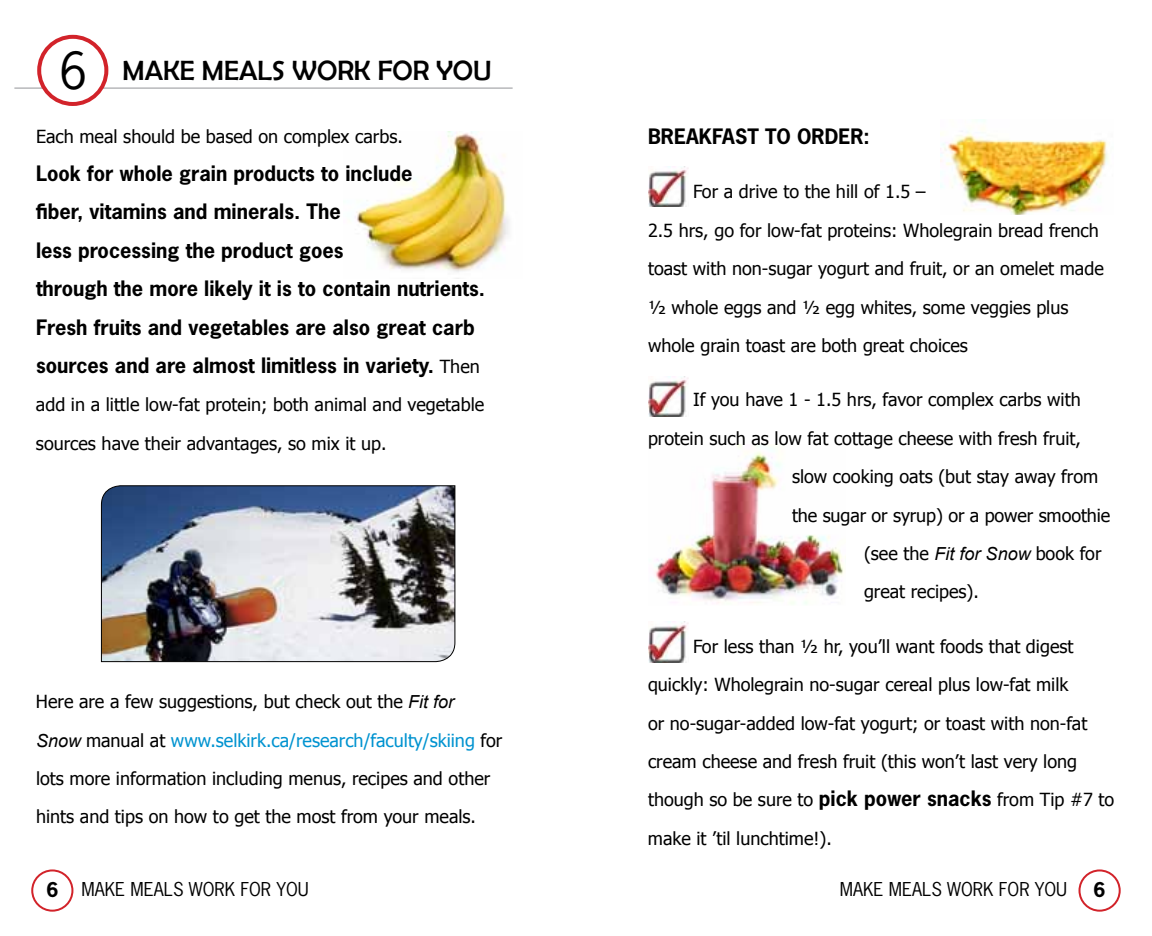
<style>
.page{position:relative;width:1152px;height:936px;background:#fff}
.page>*{position:absolute;margin:0;border:0;box-sizing:border-box;transform-origin:0 0}
.t1{font:48px "News Gothic Std";color:#000}
.t2{font:28px "Berlin Sans FB";color:#000}
.t3{font:700 20px/38.4px "News Gothic Std";color:#000}
.t4{font:700 19.2px "News Gothic Std";color:#000}
.t5{font:18px/38.4px "Tahoma";color:#000}
.t6{font:18px "News Gothic Std";color:#000}
.s1{font-family:"Tahoma";font-weight:400;font-size:18px}
.s2{font-family:"Arial";font-style:italic}
.s3{color:#0093d0}
.s4{font-family:"News Gothic Std";font-weight:700;font-size:20px}
.s5{font-weight:700;font-size:19.2px}
</style>
<div class="page">
<div style="left:1079px;top:869px;width:42px;height:43px;border:2px solid #d2232a;border-radius:50%"></div>
<img style="left:652px;top:445px;width:192px;height:159px">
<hr style="left:14px;top:88px;width:499px;height:1px;background:#939598">
<div style="left:39px;top:37px;width:67px;height:67px;background:#fff;border-radius:50%"></div>
<div style="left:37px;top:35px;width:71px;height:71px;border:4px solid #d2232a;border-radius:50%"></div>
<img style="left:355px;top:132px;width:154px;height:140px">
<img style="left:941px;top:127px;width:168px;height:87px">
<div style="left:31px;top:869px;width:42px;height:43px;border:2px solid #d2232a;border-radius:50%"></div>
<img style="left:648px;top:166px;width:40px;height:41px">
<img style="left:648px;top:376px;width:40px;height:41px">
<img style="left:648px;top:622px;width:40px;height:40px">
<img style="left:100px;top:485px;width:356px;height:178px">
<h1 class="t1" style="left:59px;top:40px;width:29px">6</h1>
<h2 class="t2" style="left:123px;top:55px;width:371px">MAKE MEALS WORK FOR YOU</h2>
<p class="t5" style="left:36px;top:116px;width:368px">Each meal should be based on complex carbs.</p>
<p class="t3" style="left:36px;top:154px;width:451px">Look for whole grain products to include<br>fiber, vitamins and minerals. The<br>less processing the product goes<br>through the more likely it is to contain nutrients.<br>Fresh fruits and vegetables are also great carb sources and are almost limitless in variety. <span class="s1">Then</span></p>
<p class="t5" style="left:36px;top:385px;width:450px">add in a little low-fat protein; both animal and vegetable sources have their advantages, so mix it up.</p>
<p class="t5" style="left:36px;top:682px;width:468px">Here are a few suggestions, but check out the <span class="s2">Fit for Snow</span> manual at <span class="s3">www.selkirk.ca/research/faculty/skiing</span> for lots more information including menus, recipes and other hints and tips on how to get the most from your meals.</p>
<p class="t3" style="left:648px;top:117px;width:223px">BREAKFAST TO ORDER:</p>
<p class="t5" style="left:648px;top:172px;width:457px;text-indent:45px">For a drive to the hill of 1.5 –<br>2.5 hrs, go for low-fat proteins: Wholegrain bread french toast with non-sugar yogurt and fruit, or an omelet made ½ whole eggs and ½ egg whites, some veggies plus whole grain toast are both great choices</p>
<p class="t5" style="left:693px;top:380px;width:389px">If you have 1 - 1.5 hrs, favor complex carbs with</p>
<p class="t5" style="left:648px;top:418px;width:435px">protein such as low fat cottage cheese with fresh fruit,</p>
<p class="t5" style="left:792px;top:457px;width:308px">slow cooking oats (but stay away from</p>
<p class="t5" style="left:792px;top:495px;width:320px">the sugar or syrup) or a power smoothie</p>
<p class="t5" style="left:864px;top:533px;width:239px">(see the <span class="s2">Fit for Snow</span> book for</p>
<p class="t5" style="left:864px;top:572px;width:116px">great recipes).</p>
<p class="t5" style="left:648px;top:626px;width:468px;text-indent:45px">For less than ½ hr, you’ll want foods that digest quickly: Wholegrain no-sugar cereal plus low-fat milk<br>or no-sugar-added low-fat yogurt; or toast with non-fat cream cheese and fresh fruit (this won’t last very long though so be sure to <span class="s4">pick power snacks</span> from Tip #7 to make it ’til lunchtime!).</p>
<p class="t6" style="left:46px;top:878px;width:264px"><span class="s5">6</span> MAKE MEALS WORK FOR YOU</p>
<p class="t6" style="left:840px;top:878px;width:229px">MAKE MEALS WORK FOR YOU</p>
<p class="t4" style="left:1094px;top:877px;width:13px">6</p>
</div>
